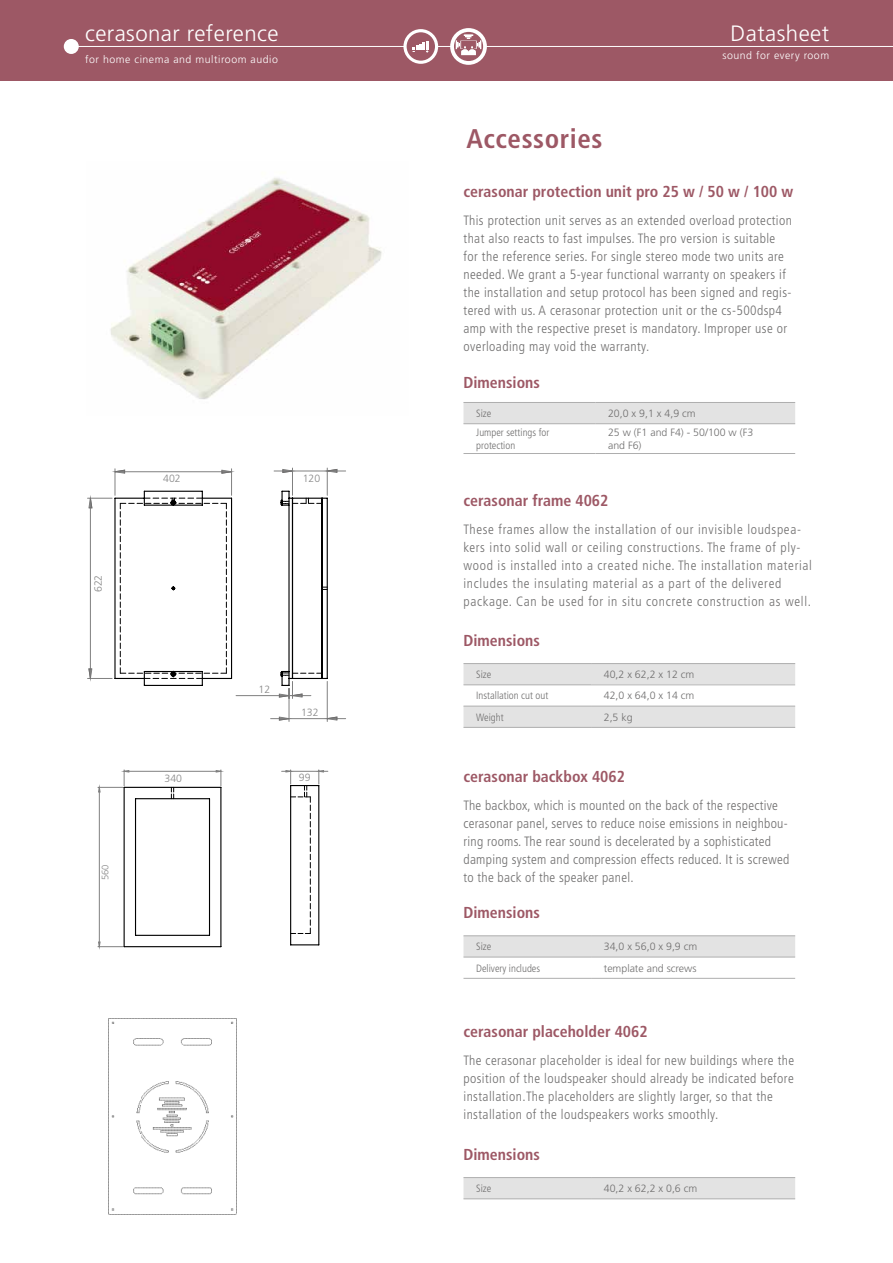
<style>
.page{position:relative;width:893px;height:1263px;background:#fff}
.page>*{position:absolute;margin:0;border:0;box-sizing:border-box;transform-origin:0 0}
.t1{font:700 condensed 27px "Frutiger LT Std";letter-spacing:.02em;color:#9d5865}
.t2{font:300 22.2px "Frutiger LT Std";letter-spacing:.02em;color:#fff}
.t3{font:700 condensed 15.9px "Frutiger LT Std";color:#9d5865}
.t4{font:300 condensed 13.5px/18px "Frutiger LT Std";letter-spacing:.03em;color:#706f6f}
.t5{font:300 condensed 13.5px/18px "Frutiger LT Std";letter-spacing:.05em;color:#706f6f}
.t6{font:300 10.65px/12.8px "Frutiger LT Std";color:#706f6f}
.t7{font:300 condensed 10.65px/12.8px "Frutiger LT Std";color:#706f6f}
.t8{font:300 10.65px "Frutiger LT Std";letter-spacing:.05em;color:#fff}
.t9{font:300 10.5px "Frutiger LT Std";color:#878787}
.t10{font:300 9.45px "Frutiger LT Std";color:#878787}
</style>
<div class="page">
<div style="left:463px;top:403px;width:332px;height:20px;background:#e3e3e3"></div>
<hr style="left:463px;top:402px;width:132px;height:1px;background:#aeaeae">
<hr style="left:595px;top:402px;width:200px;height:1px;background:#aeaeae">
<hr style="left:463px;top:423px;width:132px;height:1px;background:#aeaeae">
<hr style="left:595px;top:423px;width:200px;height:1px;background:#aeaeae">
<hr style="left:463px;top:453px;width:132px;height:1px;background:#aeaeae">
<hr style="left:595px;top:453px;width:200px;height:1px;background:#aeaeae">
<svg style="left:463px;top:664px;width:332px;height:63px"></svg>
<div style="left:591px;top:685px;width:204px;height:21px;background:#fff"></div>
<hr style="left:463px;top:663px;width:128px;height:1px;background:#aeaeae">
<hr style="left:591px;top:663px;width:204px;height:1px;background:#aeaeae">
<hr style="left:463px;top:685px;width:128px;height:1px;background:#aeaeae">
<hr style="left:591px;top:685px;width:204px;height:1px;background:#aeaeae">
<hr style="left:463px;top:706px;width:128px;height:1px;background:#aeaeae">
<hr style="left:591px;top:706px;width:204px;height:1px;background:#aeaeae">
<hr style="left:463px;top:727px;width:128px;height:1px;background:#aeaeae">
<hr style="left:591px;top:727px;width:204px;height:1px;background:#aeaeae">
<svg style="left:463px;top:936px;width:332px;height:21px;background:#e1e1e1"></svg>
<hr style="left:463px;top:935px;width:128px;height:1px;background:#aeaeae">
<hr style="left:591px;top:935px;width:204px;height:1px;background:#aeaeae">
<hr style="left:463px;top:957px;width:128px;height:1px;background:#aeaeae">
<hr style="left:463px;top:978px;width:128px;height:1px;background:#aeaeae">
<hr style="left:591px;top:978px;width:204px;height:1px;background:#aeaeae">
<hr style="left:591px;top:957px;width:204px;height:1px;background:#aeaeae">
<div style="left:463px;top:1178px;width:332px;height:20px;background:#e3e3e3"></div>
<hr style="left:463px;top:1177px;width:128px;height:1px;background:#aeaeae">
<hr style="left:591px;top:1177px;width:204px;height:1px;background:#aeaeae">
<hr style="left:463px;top:1198px;width:128px;height:1px;background:#aeaeae">
<hr style="left:591px;top:1198px;width:204px;height:1px;background:#aeaeae">
<div style="left:0;top:0;width:893px;height:81px;background:#9d5865"></div>
<hr style="left:71px;top:46px;width:822px;height:1px;background:#fff">
<div style="left:65px;top:40px;width:13px;height:13px;background:#fff;border-radius:50%"></div>
<div style="left:64px;top:39px;width:15px;height:15px;border:2px solid #fff;border-radius:50%"></div>
<hr style="left:318px;top:785px;width:1px;height:160px;background:#000">
<hr style="left:290px;top:785px;width:1px;height:160px;background:#000">
<svg style="left:291px;top:944px;width:27px;height:1px"></svg>
<svg style="left:282px;top:770px;width:46px;height:164px"></svg>
<svg style="left:98px;top:770px;width:124px;height:177px"></svg>
<hr style="left:289px;top:688px;width:1px;height:33px;background:#808080">
<hr style="left:327px;top:681px;width:1px;height:40px;background:#808080">
<svg style="left:233px;top:470px;width:104px;height:250px"></svg>
<svg style="left:88px;top:469px;width:145px;height:217px"></svg>
<svg style="left:274px;top:468px;width:72px;height:230px"></svg>
<img style="left:109px;top:1018px;width:127px;height:196px">
<img style="left:110px;top:177px;width:272px;height:222px">
<svg style="left:405px;top:31px;width:32px;height:31px"></svg>
<div style="left:403px;top:29px;width:35px;height:35px;border:3px solid #fff;border-radius:50%"></div>
<svg style="left:413px;top:41px;width:15px;height:12px"></svg>
<svg style="left:452px;top:30px;width:33px;height:33px"></svg>
<div style="left:450px;top:28px;width:37px;height:37px;border:4px solid #fff;border-radius:50%"></div>
<svg style="left:456px;top:35px;width:25px;height:20px"></svg>
<h2 class="t2" style="left:85px;top:20px;width:195px">cerasonar reference</h2>
<p class="t8" style="left:85px;top:53px;width:194px">for home cinema and multiroom audio</p>
<p class="t9" style="left:92px;top:592px;width:19px;rotate:-90deg">622</p>
<p class="t10" style="left:100px;top:880px;width:17px;rotate:-90deg">560</p>
<p class="t9" style="left:163px;top:472px;width:19px">402</p>
<p class="t9" style="left:303px;top:472px;width:19px">120</p>
<p class="t9" style="left:259px;top:683px;width:13px">12</p>
<p class="t9" style="left:301px;top:707px;width:19px">132</p>
<p class="t9" style="left:165px;top:772px;width:19px">340</p>
<p class="t9" style="left:299px;top:772px;width:13px">99</p>
<h1 class="t1" style="left:466px;top:122px;width:137px">Accessories</h1>
<h2 class="t2" style="left:731px;top:20px;width:100px">Datasheet</h2>
<p class="t8" style="left:722px;top:49px;width:108px">sound for every room</p>
<p class="t3" style="left:463px;top:182px;width:331px">cerasonar protection unit pro 25 w / 50 w / 100 w</p>
<p class="t4" style="left:463px;top:211px;width:330px">This protection unit serves as an extended overload protection that also reacts to fast impulses. The pro version is suitable for the reference series. For single stereo mode two units are needed. We grant a 5-year functional warranty on speakers if the installation and setup protocol has been signed and regis&shy;tered with us. A cerasonar protection unit or the cs-500dsp4 amp with the respective preset is mandatory. Improper use or overloading may void the warranty.</p>
<p class="t3" style="left:463px;top:373px;width:78px">Dimensions</p>
<p class="t7" style="left:476px;top:407px;width:17px">Size</p>
<p class="t6" style="left:608px;top:407px;width:89px">20,0 x 9,1 x 4,9 cm</p>
<p class="t7" style="left:476px;top:426px;width:75px">Jumper settings for protection</p>
<p class="t6" style="left:608px;top:426px;width:147px">25 w (F1 and F4) - 50/100 w (F3 and F6)</p>
<p class="t3" style="left:463px;top:491px;width:146px">cerasonar frame 4062</p>
<p class="t5" style="left:463px;top:521px;width:350px">These frames allow the installation of our invisible loudspea&shy;kers into solid wall or ceiling constructions. The frame of ply&shy;wood is installed into a created niche. The installation material includes the insulating material as a part of the delivered package. Can be used for in situ concrete construction as well.</p>
<p class="t3" style="left:463px;top:630px;width:78px">Dimensions</p>
<p class="t7" style="left:476px;top:668px;width:17px">Size</p>
<p class="t6" style="left:604px;top:668px;width:92px">40,2 x 62,2 x 12 cm</p>
<p class="t7" style="left:476px;top:689px;width:74px">Installation cut out</p>
<p class="t6" style="left:604px;top:689px;width:92px">42,0 x 64,0 x 14 cm</p>
<p class="t7" style="left:476px;top:711px;width:29px">Weight</p>
<p class="t6" style="left:604px;top:711px;width:30px">2,5 kg</p>
<p class="t3" style="left:463px;top:767px;width:163px">cerasonar backbox 4062</p>
<p class="t4" style="left:463px;top:796px;width:327px">The backbox, which is mounted on the back of the respective cerasonar panel, serves to reduce noise emissions in neighbou&shy;ring rooms. The rear sound is decelerated by a sophisticated damping system and compression effects reduced. It is screwed to the back of the speaker panel.</p>
<p class="t3" style="left:463px;top:903px;width:78px">Dimensions</p>
<p class="t7" style="left:476px;top:940px;width:17px">Size</p>
<p class="t6" style="left:604px;top:940px;width:95px">34,0 x 56,0 x 9,9 cm</p>
<p class="t7" style="left:476px;top:962px;width:65px">Delivery includes</p>
<p class="t6" style="left:604px;top:962px;width:94px">template and screws</p>
<p class="t3" style="left:463px;top:1022px;width:186px">cerasonar placeholder 4062</p>
<p class="t4" style="left:463px;top:1052px;width:332px">The cerasonar placeholder is ideal for new buildings where the position of the loudspeaker should already be indicated before installation.The placeholders are slightly larger, so that the installation of the loudspeakers works smoothly.</p>
<p class="t3" style="left:463px;top:1144px;width:78px">Dimensions</p>
<p class="t7" style="left:476px;top:1182px;width:17px">Size</p>
<p class="t6" style="left:604px;top:1182px;width:95px">40,2 x 62,2 x 0,6 cm</p>
</div>
